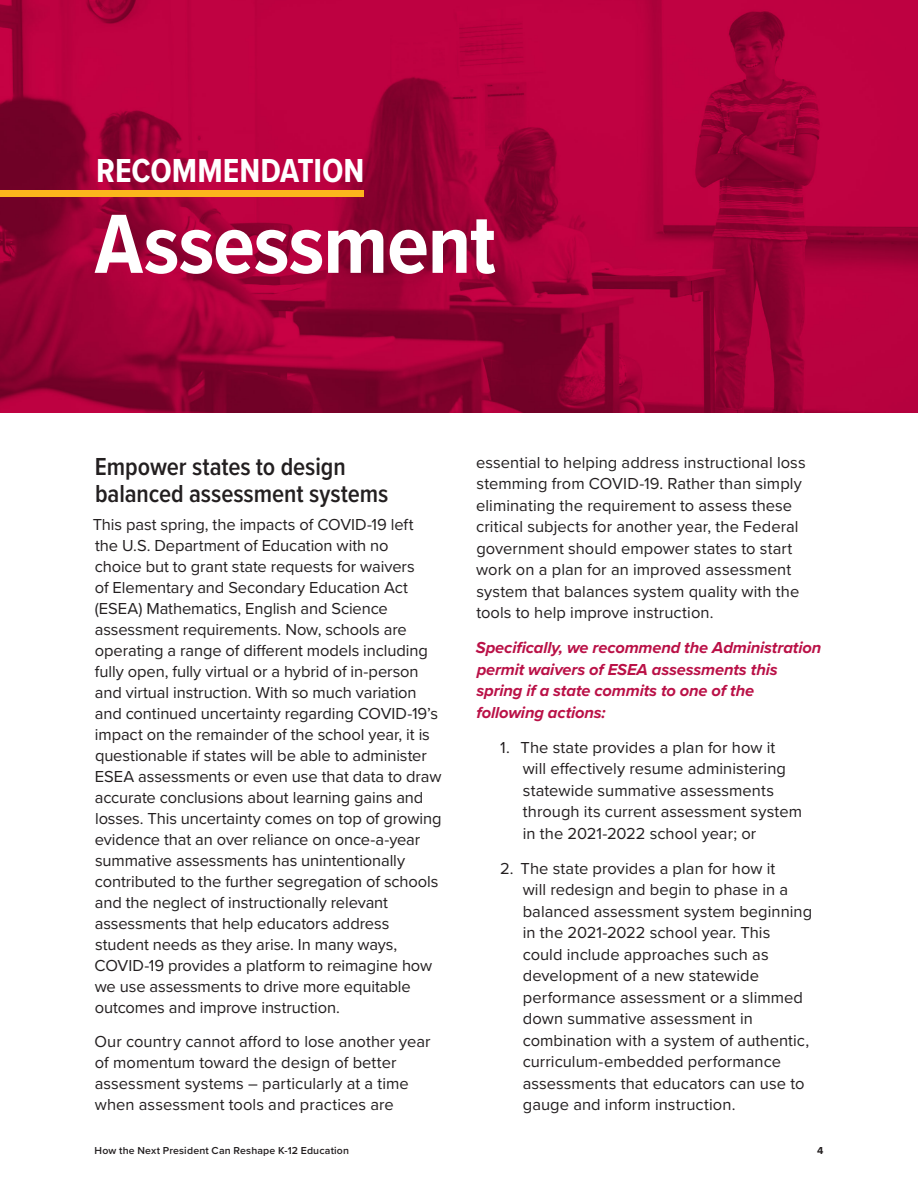
<style>
.page{position:relative;width:918px;height:1188px;background:#fff}
.page>*{position:absolute;margin:0;border:0;box-sizing:border-box;transform-origin:0 0}
.t1{font:700 87px "Proxima Nova Cond";letter-spacing:-.01em;color:#fff}
.t2{font:700 34.5px "Proxima Nova Cond";color:#fff}
.t3{font:600 25.5px/27px "Proxima Nova Cond";letter-spacing:-.005em;color:#231f20}
.t4{font:16.5px/21px "Proxima Nova";color:#231f20}
.t5{font:italic 700 16.5px/21.5px "Proxima Nova";letter-spacing:-.01em;color:#ba1147}
.t6{font:600 10.5px "Proxima Nova";letter-spacing:.02em;color:#231f20}
.t7{font:700 10.5px "Proxima Nova";color:#231f20}
</style>
<div class="page">
<img style="left:0;top:0;width:918px;height:413px">
<div style="left:0;top:190px;width:364px;height:6px;background:#fcb61c"></div>
<h2 class="t2" style="left:96px;top:156px;width:270px">RECOMMENDATION</h2>
<h1 class="t1" style="left:95px;top:207px;width:403px">Assessment</h1>
<h3 class="t3" style="left:95px;top:454px;width:295px">Empower states to design balanced assessment systems</h3>
<p class="t4" style="left:93px;top:514px;width:350px">This past spring, the impacts of COVID-19 left<br>the U.S. Department of Education with no<br>choice but to grant state requests for waivers<br>of Elementary and Secondary Education Act (ESEA) Mathematics, English and Science assessment requirements. Now, schools are operating a range of different models including fully open, fully virtual or a hybrid of in-person and virtual instruction. With so much variation and continued uncertainty regarding COVID-19’s impact on the remainder of the school year, it is questionable if states will be able to administer ESEA assessments or even use that data to draw accurate conclusions about learning gains and losses. This uncertainty comes on top of growing evidence that an over reliance on once-a-year summative assessments has unintentionally contributed to the further segregation of schools and the neglect of instructionally relevant assessments that help educators address student needs as they arise. In many ways, COVID-19 provides a platform to reimagine how we use assessments to drive more equitable outcomes and improve instruction.</p>
<p class="t4" style="left:95px;top:1032px;width:338px">Our country cannot afford to lose another year of momentum toward the design of better assessment systems – particularly at a time when assessment tools and practices are</p>
<p class="t4" style="left:476px;top:452px;width:331px;line-height:21.5px">essential to helping address instructional loss stemming from COVID-19. Rather than simply eliminating the requirement to assess these critical subjects for another year, the Federal government should empower states to start work on a plan for an improved assessment system that balances system quality with the tools to help improve instruction.</p>
<p class="t5" style="left:476px;top:638px;width:347px">Specifically, we recommend the Administration permit waivers of ESEA assessments this spring if a state commits to one of the following actions:</p>
<p class="t4" style="left:523px;top:737px;width:281px;line-height:21.5px;text-indent:-22px">1. The state provides a plan for how it will effectively resume administering statewide summative assessments through its current assessment system in the 2021-2022 school year; or</p>
<p class="t4" style="left:523px;top:858px;width:291px;line-height:21.5px;text-indent:-22px">2. The state provides a plan for how it<br>will redesign and begin to phase in a balanced assessment system beginning in the 2021-2022 school year. This could include approaches such as development of a new statewide performance assessment or a slimmed down summative assessment in combination with a system of authentic, curriculum-embedded performance assessments that educators can use to gauge and inform instruction.</p>
<p class="t6" style="left:94px;top:1146px;width:256px">How the Next President Can Reshape K-12 Education</p>
<p class="t7" style="left:817px;top:1146px;width:8px">4</p>
</div>
